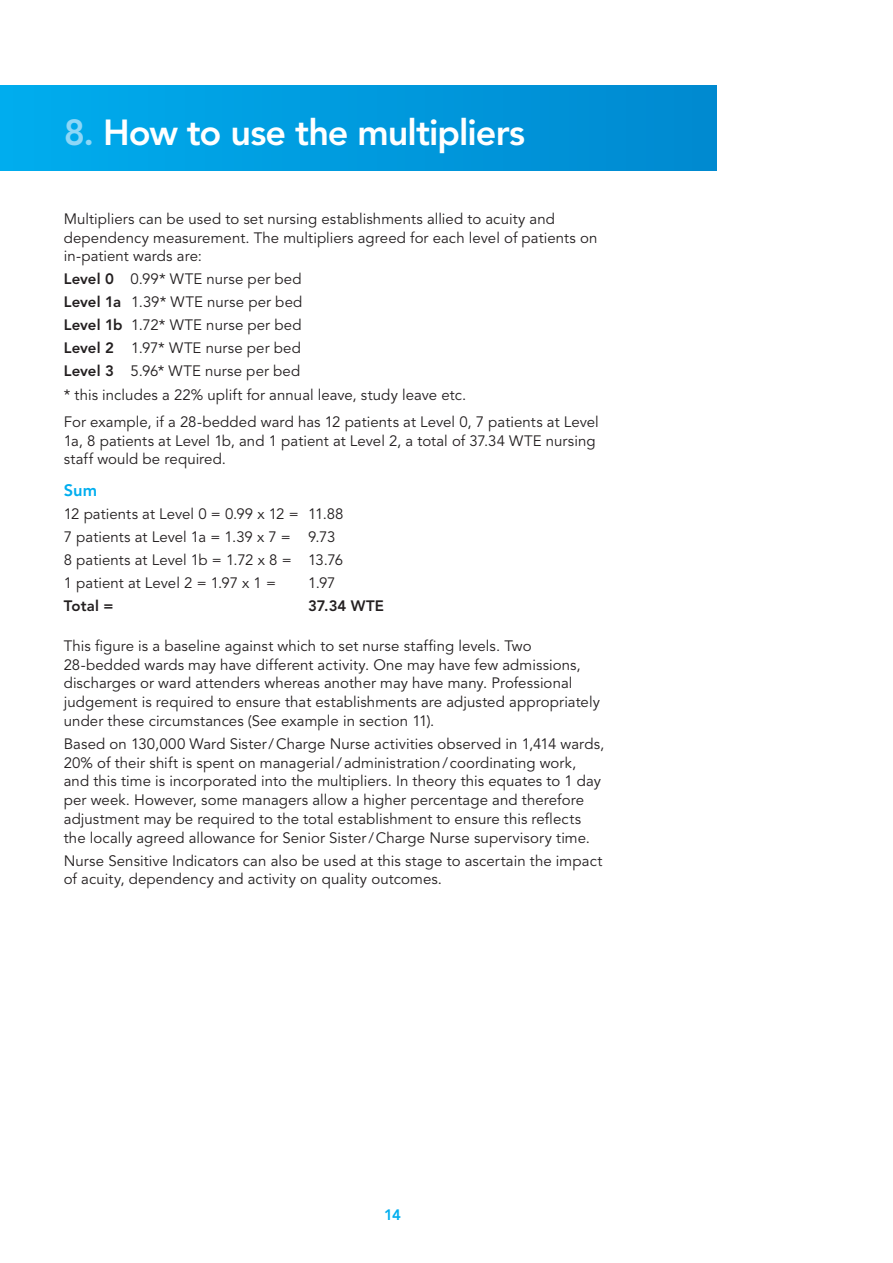
<style>
.page{position:relative;width:893px;height:1263px;background:#fff}
.page>*{position:absolute;margin:0;border:0;box-sizing:border-box;transform-origin:0 0}
.Big_head{font:800 36px "Avenir LT Std";letter-spacing:-.025em;color:#fff}
.Subhead{font:800 16.5px "Avenir LT Std";color:#00aeef}
.body{font:15px/18.8px "Avenir LT Std";letter-spacing:.005em;color:#231f20}
.body-2{font:800 15px "Avenir LT Std";letter-spacing:.005em;color:#231f20}
.Subhead-2{font:800 15px "Avenir LT Std";color:#00aeef}
.s1{color:#8dd7f7}
.s2{font-weight:800}
</style>
<div class="page">
<div style="left:0;top:85px;width:717px;height:85px;background:linear-gradient(to right,#00aded,#0089cf)"></div>
<p class="Big_head" style="left:64px;top:111px;width:463px"><span class="s1">8.</span> How to use the multipliers</p>
<p class="body" style="left:64px;top:210px;width:535px">Multipliers can be used to set nursing establishments allied to acuity and dependency measurement. The multipliers agreed for each level of patients on in-patient wards are:</p>
<p class="body" style="left:64px;top:270px;width:239px"><span class="s2">Level 0</span> 0.99* WTE nurse per bed</p>
<p class="body" style="left:64px;top:293px;width:240px"><span class="s2">Level 1a</span> 1.39* WTE nurse per bed</p>
<p class="body" style="left:64px;top:316px;width:239px"><span class="s2">Level 1b</span> 1.72* WTE nurse per bed</p>
<p class="body" style="left:64px;top:339px;width:239px"><span class="s2">Level 2</span> 1.97* WTE nurse per bed</p>
<p class="body" style="left:64px;top:362px;width:238px"><span class="s2">Level 3</span> 5.96* WTE nurse per bed</p>
<p class="body" style="left:64px;top:385px;width:404px">* this includes a 22% uplift for annual leave, study leave etc.</p>
<p class="body" style="left:64px;top:413px;width:537px">For example, if a 28-bedded ward has 12 patients at Level 0, 7 patients at Level<br>1a, 8 patients at Level 1b, and 1 patient at Level 2, a total of 37.34 WTE nursing staff would be required.</p>
<p class="Subhead" style="left:64px;top:480px;width:35px">Sum</p>
<p class="body" style="left:64px;top:505px;width:281px">12 patients at Level 0 = 0.99 x 12 = 11.88</p>
<p class="body" style="left:64px;top:528px;width:273px">7 patients at Level 1a = 1.39 x 7 = 9.73</p>
<p class="body" style="left:64px;top:551px;width:281px">8 patients at Level 1b = 1.72 x 8 = 13.76</p>
<p class="body" style="left:64px;top:574px;width:214px">1 patient at Level 2 = 1.97 x 1 =</p>
<p class="body" style="left:308px;top:574px;width:29px">1.97</p>
<p class="body-2" style="left:64px;top:597px;width:51px">Total =</p>
<p class="body-2" style="left:308px;top:597px;width:77px">37.34 WTE</p>
<p class="body" style="left:64px;top:637px;width:538px">This figure is a baseline against which to set nurse staffing levels. Two 28-bedded wards may have different activity. One may have few admissions, discharges or ward attenders whereas another may have many. Professional judgement is required to ensure that establishments are adjusted appropriately under these circumstances (See example in section 11).</p>
<p class="body" style="left:64px;top:735px;width:542px">Based on 130,000 Ward Sister/Charge Nurse activities observed in 1,414 wards, 20% of their shift is spent on managerial/administration/ coordinating work, and this time is incorporated into the multipliers. In theory this equates to 1 day per week. However, some managers allow a higher percentage and therefore adjustment may be required to the total establishment to ensure this reflects the locally agreed allowance for Senior Sister/Charge Nurse supervisory time.</p>
<p class="body" style="left:64px;top:851px;width:540px">Nurse Sensitive Indicators can also be used at this stage to ascertain the impact of acuity, dependency and activity on quality outcomes.</p>
<p class="Subhead-2" style="left:384px;top:1206px;width:18px">14</p>
</div>
